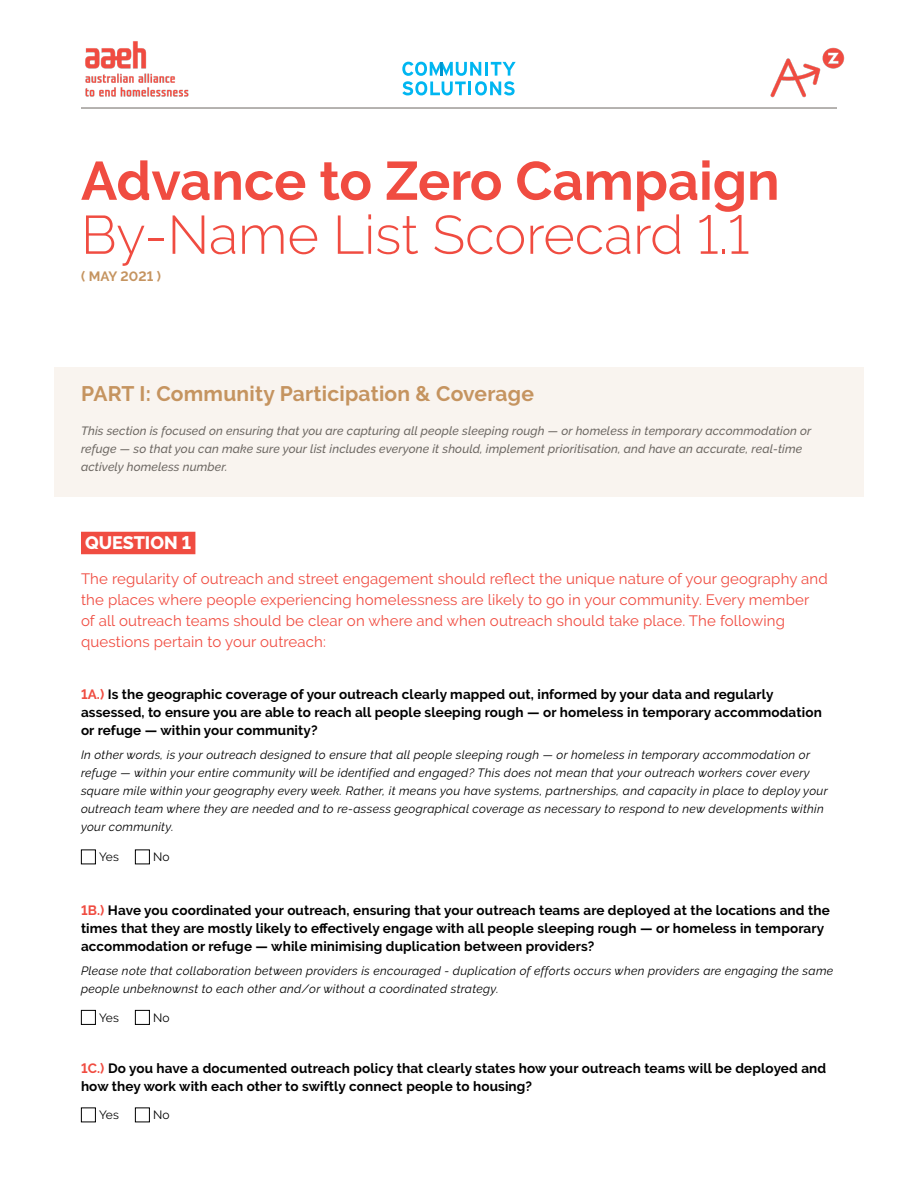
<style>
.page{position:relative;width:918px;height:1188px;background:#fff}
.page>*{position:absolute;margin:0;border:0;box-sizing:border-box;transform-origin:0 0}
.t1{font:300 54px "Raleway";color:#f04c41}
.t2{font:700 54px "Raleway";color:#f04c41}
.t3{font:700 21px "Raleway";letter-spacing:.01em;color:#c59460}
.t4{font:800 18px "Raleway";color:#fff}
.t5{font:15px/21px "Raleway";letter-spacing:.01em;color:#f04c41}
.t6{font:700 13.5px/18px "Raleway";letter-spacing:.01em;color:#000}
.t7{font:700 13.5px "Raleway";letter-spacing:.01em;color:#c59460}
.t8{font:italic 12px/18px "Raleway";letter-spacing:.025em;color:#000}
.t9{font:italic 500 12px/18px "Raleway";letter-spacing:.01em;color:#6d6863}
.t10{font:12px "Raleway";letter-spacing:.005em;color:#000}
.s1{color:#f04c41}
</style>
<div class="page">
<img style="left:85px;top:41px;width:104px;height:56px">
<svg style="left:402px;top:62px;width:114px;height:33px"></svg>
<img style="left:770px;top:47px;width:75px;height:51px">
<hr style="left:81px;top:108px;width:756px;height:1px;background:#6d6863">
<div style="left:54px;top:367px;width:810px;height:129px;background:#f9f4ef"></div>
<div style="left:81px;top:532px;width:114px;height:22px;background:#f04c41"></div>
<div style="left:81px;top:850px;width:15px;height:14px;border:1px solid #000"></div>
<div style="left:135px;top:850px;width:15px;height:14px;border:1px solid #000"></div>
<div style="left:81px;top:1010px;width:15px;height:15px;border:1px solid #000"></div>
<div style="left:135px;top:1010px;width:15px;height:15px;border:1px solid #000"></div>
<div style="left:81px;top:1108px;width:15px;height:14px;border:1px solid #000"></div>
<div style="left:135px;top:1108px;width:15px;height:14px;border:1px solid #000"></div>
<h1 class="t2" style="left:81px;top:150px;width:700px">Advance to Zero Campaign</h1>
<h1 class="t1" style="left:81px;top:203px;width:670px">By-Name List Scorecard 1.1</h1>
<p class="t7" style="left:81px;top:268px;width:82px">( MAY 2021 )</p>
<h2 class="t3" style="left:81px;top:381px;width:454px">PART I: Community Participation &amp; Coverage</h2>
<p class="t9" style="left:81px;top:422px;width:732px">This section is focused on ensuring that you are capturing all people sleeping rough — or homeless in temporary accommodation or refuge — so that you can make sure your list includes everyone it should, implement prioritisation, and have an accurate, real-time actively homeless number.</p>
<h3 class="t4" style="left:85px;top:533px;width:108px">QUESTION 1</h3>
<p class="t5" style="left:81px;top:568px;width:748px">The regularity of outreach and street engagement should reflect the unique nature of your geography and the places where people experiencing homelessness are likely to go in your community. Every member<br>of all outreach teams should be clear on where and when outreach should take place. The following questions pertain to your outreach:</p>
<p class="t6" style="left:81px;top:686px;width:742px"><span class="s1">1A.)</span> Is the geographic coverage of your outreach clearly mapped out, informed by your data and regularly assessed, to ensure you are able to reach all people sleeping rough — or homeless in temporary accommodation or refuge — within your community?</p>
<p class="t8" style="left:81px;top:746px;width:748px">In other words, is your outreach designed to ensure that all people sleeping rough — or homeless in temporary accommodation or refuge — within your entire community will be identified and engaged? This does not mean that your outreach workers cover every square mile within your geography every week. Rather, it means you have systems, partnerships, and capacity in place to deploy your outreach team where they are needed and to re-assess geographical coverage as necessary to respond to new developments within your community.</p>
<p class="t10" style="left:99px;top:850px;width:21px">Yes</p>
<p class="t10" style="left:153px;top:850px;width:18px">No</p>
<p class="t6" style="left:81px;top:902px;width:750px"><span class="s1">1B.)</span> Have you coordinated your outreach, ensuring that your outreach teams are deployed at the locations and the times that they are mostly likely to effectively engage with all people sleeping rough — or homeless in temporary accommodation or refuge — while minimising duplication between providers?</p>
<p class="t8" style="left:81px;top:962px;width:754px">Please note that collaboration between providers is encouraged - duplication of efforts occurs when providers are engaging the same people unbeknownst to each other and/or without a coordinated strategy.</p>
<p class="t10" style="left:99px;top:1011px;width:21px">Yes</p>
<p class="t10" style="left:153px;top:1011px;width:18px">No</p>
<p class="t6" style="left:81px;top:1059px;width:747px"><span class="s1">1C.)</span> Do you have a documented outreach policy that clearly states how your outreach teams will be deployed and how they work with each other to swiftly connect people to housing?</p>
<p class="t10" style="left:99px;top:1108px;width:21px">Yes</p>
<p class="t10" style="left:153px;top:1108px;width:18px">No</p>
</div>
